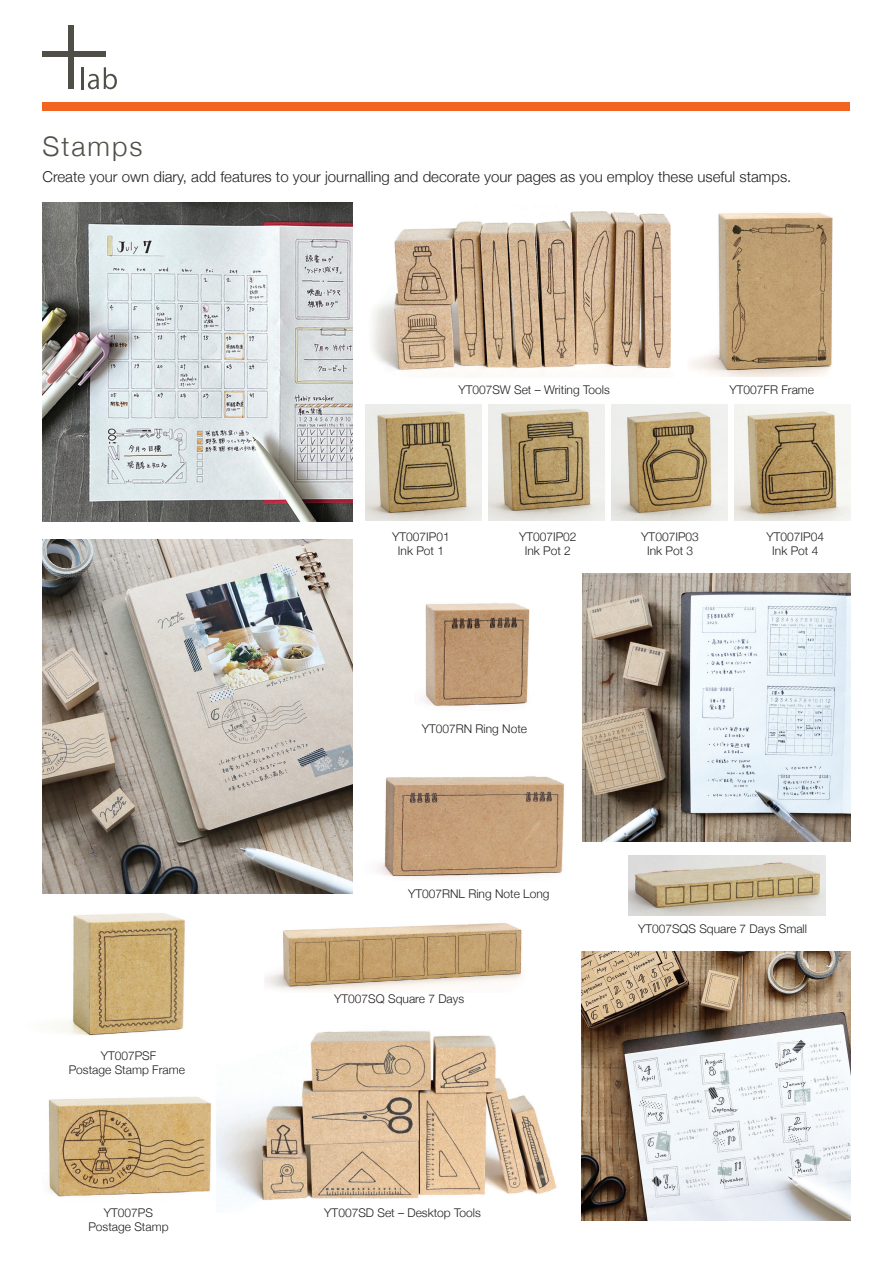
<style>
.page{position:relative;width:893px;height:1263px;background:#fff}
.page>*{position:absolute;margin:0;border:0;box-sizing:border-box;transform-origin:0 0}
.t1{font:300 27px "Helvetica Neue";letter-spacing:.075em;color:#504f47}
.t2{font:300 15px "Helvetica Neue";color:#231f20}
.t3{font:300 12px/14.4px "Helvetica Neue";color:#231f20;text-align:center}
</style>
<div class="page">
<img style="left:264px;top:923px;width:258px;height:69px">
<div style="left:43px;top:102px;width:807px;height:9px;background:#f36421"></div>
<div style="left:68px;top:26px;width:5px;height:63px;background:#504f47"></div>
<div style="left:43px;top:51px;width:63px;height:5px;background:#504f47"></div>
<hr style="left:81px;top:67px;width:2px;height:22px;background:#504f47">
<svg style="left:88px;top:67px;width:29px;height:22px"></svg>
<img style="left:628px;top:855px;width:197px;height:60px">
<img style="left:216px;top:1023px;width:366px;height:189px">
<img style="left:372px;top:211px;width:299px;height:166px">
<img style="left:59px;top:913px;width:126px;height:123px">
<img style="left:49px;top:1097px;width:162px;height:100px">
<img style="left:689px;top:213px;width:144px;height:164px">
<img style="left:377px;top:776px;width:187px;height:102px">
<img style="left:423px;top:603px;width:107px;height:103px">
<img style="left:582px;top:952px;width:268px;height:268px">
<img style="left:43px;top:203px;width:310px;height:318px">
<img style="left:612px;top:405px;width:115px;height:115px">
<img style="left:489px;top:405px;width:115px;height:115px">
<img style="left:366px;top:405px;width:115px;height:115px">
<img style="left:735px;top:405px;width:115px;height:115px">
<img style="left:583px;top:574px;width:267px;height:268px">
<img style="left:43px;top:540px;width:310px;height:354px">
<h1 class="t1" style="left:43px;top:124px;width:102px">Stamps</h1>
<p class="t2" style="left:43px;top:165px;width:750px">Create your own diary, add features to your journalling and decorate your pages as you employ these useful stamps.</p>
<p class="t3" style="left:458px;top:381px;width:153px">YT007SW Set – Writing Tools</p>
<p class="t3" style="left:730px;top:381px;width:86px">YT007FR Frame</p>
<p class="t3" style="left:392px;top:529px;width:59px">YT007IP01<br>Ink Pot 1</p>
<p class="t3" style="left:519px;top:529px;width:59px">YT007IP02<br>Ink Pot 2</p>
<p class="t3" style="left:641px;top:529px;width:59px">YT007IP03<br>Ink Pot 3</p>
<p class="t3" style="left:767px;top:529px;width:59px">YT007IP04<br>Ink Pot 4</p>
<p class="t3" style="left:422px;top:720px;width:107px">YT007RN Ring Note</p>
<p class="t3" style="left:69px;top:1048px;width:118px">YT007PSF<br>Postage Stamp Frame</p>
<p class="t3" style="left:88px;top:1204px;width:82px">YT007PS<br>Postage Stamp</p>
<p class="t3" style="left:408px;top:886px;width:143px">YT007RNL Ring Note Long</p>
<p class="t3" style="left:334px;top:991px;width:131px">YT007SQ Square 7 Days</p>
<p class="t3" style="left:324px;top:1204px;width:158px">YT007SD Set – Desktop Tools</p>
<p class="t3" style="left:638px;top:921px;width:170px">YT007SQS Square 7 Days Small</p>
</div>
